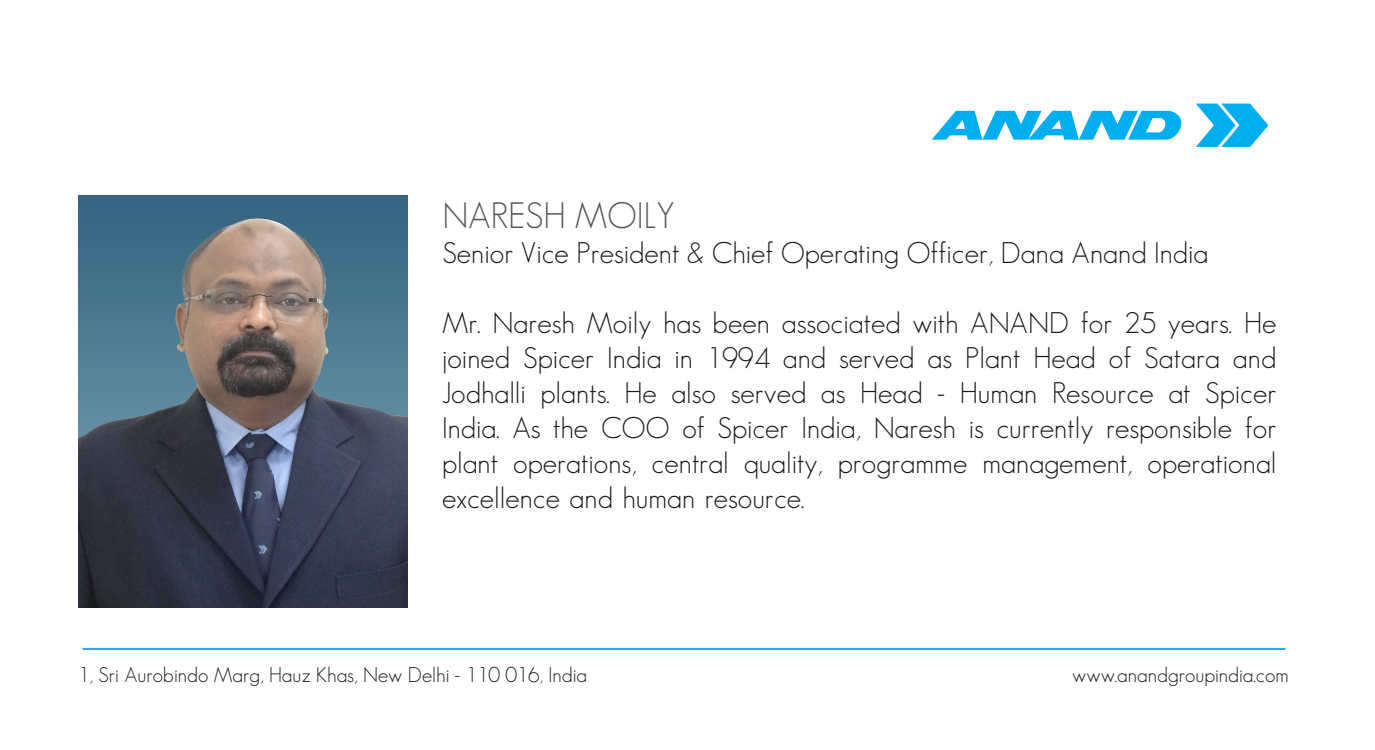
<style>
.page{position:relative;width:1375px;height:750px;background:#fff}
.page>*{position:absolute;margin:0;border:0;box-sizing:border-box;transform-origin:0 0}
.t1{font:300 36px "Geosans";color:#585757}
.t2{font:300 29.25px/35.1px "Geosans";color:#1a1a18;text-align:justify}
.t3{font:300 20.7px "Geosans";color:#1a1a18}
</style>
<div class="page">
<img style="left:78px;top:196px;width:329px;height:411px">
<svg style="left:1196px;top:104px;width:72px;height:43px"></svg>
<svg style="left:931px;top:111px;width:250px;height:29px"></svg>
<hr style="left:83px;top:648px;width:1202px;height:2px;background:#2bace2">
<p class="t1" style="left:442px;top:196px;width:234px">NARESH MOILY</p>
<p class="t2" style="left:442px;top:236px;width:767px">Senior Vice President &amp; Chief Operating Officer, Dana Anand India</p>
<p class="t2" style="left:442px;top:305px;width:836px">Mr. Naresh Moily has been associated with ANAND for 25 years. He joined Spicer India in 1994 and served as Plant Head of Satara and Jodhalli plants. He also served as Head - Human Resource at Spicer India. As the COO of Spicer India, Naresh is currently responsible for plant operations, central quality, programme management, operational excellence and human resource.</p>
<p class="t3" style="left:78px;top:663px;width:510px">1, Sri Aurobindo Marg, Hauz Khas, New Delhi - 110 016, India</p>
<p class="t3" style="left:1072px;top:663px;width:218px">www.anandgroupindia.com</p>
</div>
